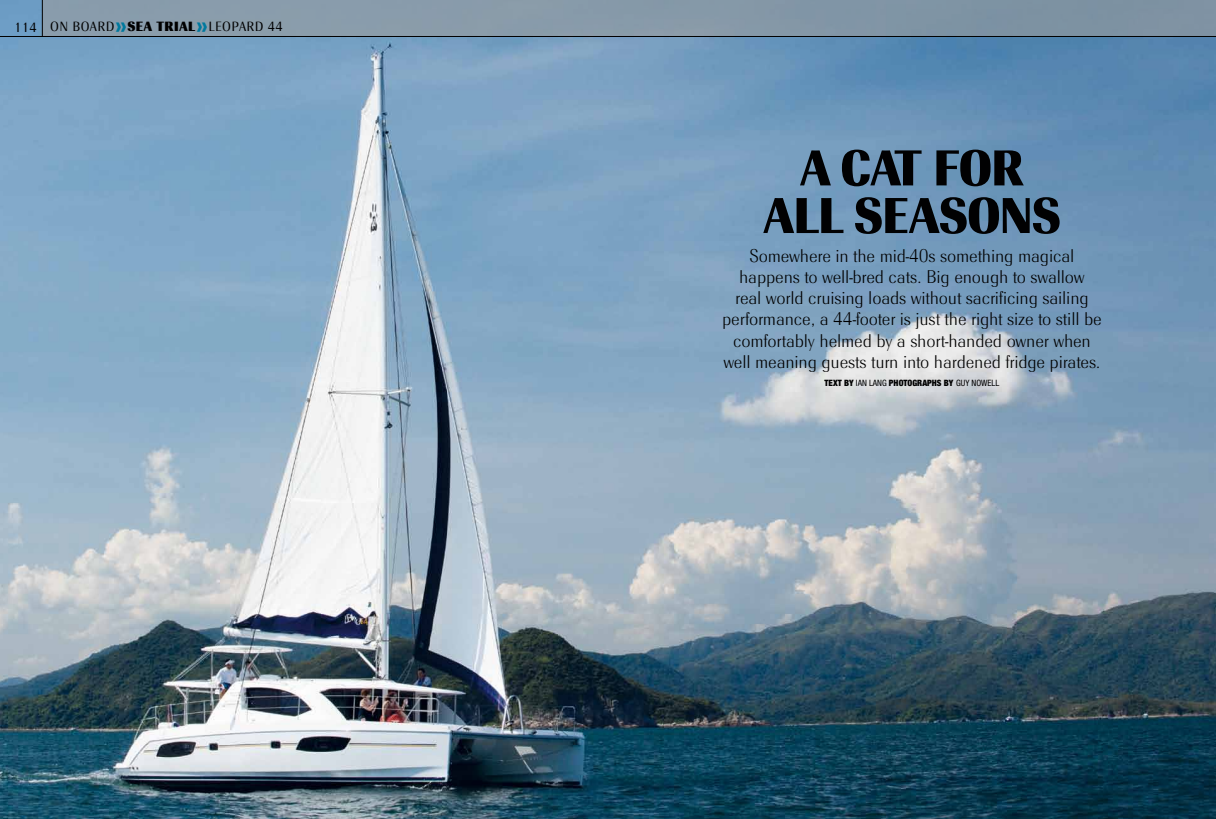
<style>
.page{position:relative;width:1216px;height:819px;background:#fff}
.page>*{position:absolute;margin:0;border:0;box-sizing:border-box;transform-origin:0 0}
.t1{font:900 52.5px/47.6px "Radiant";letter-spacing:-.025em;color:#000;text-align:center}
.t2{font:300 19.25px/21px "Radiant EF Text";letter-spacing:-.01em;color:#000;text-align:center}
.t3{font:14px "Radiant";letter-spacing:.025em;color:#000}
.t4{font:900 condensed 8.75px "Helvetica Neue";color:#000}
.s1{font-family:"Frutiger";font-weight:900;font-stretch:condensed;font-size:22.57px;color:#00799e}
.s2{font-weight:900}
.s3{font-weight:400}
</style>
<div class="page">
<img style="left:0;top:0;width:1215px;height:819px">
<div style="left:43px;top:0;width:1172px;height:37px;background:#879aa9"></div>
<hr style="left:0;top:36px;width:1215px;height:1px;background:#000">
<hr style="left:42px;top:0;width:1px;height:37px;background:#000">
<p class="t3" style="left:14px;top:20px;width:24px">114</p>
<p class="t3" style="left:50px;top:20px;width:234px">ON BOARD<span class="s1">››</span><span class="s2">SEA TRIAL</span><span class="s1">››</span>LEOPARD 44</p>
<h1 class="t1" style="left:762px;top:144px;width:297px">A CAT FOR<br>ALL SEASONS</h1>
<p class="t2" style="left:722px;top:245px;width:381px">Somewhere in the mid-40s something magical happens to well-bred cats. Big enough to swallow<br>real world cruising loads without sacrificing sailing performance, a 44-footer is just the right size to still be comfortably helmed by a short-handed owner when well meaning guests turn into hardened fridge pirates.</p>
<p class="t4" style="left:824px;top:377px;width:172px">TEXT BY <span class="s3">IAN LANG</span> PHOTOGRAPHS BY <span class="s3">GUY NOWELL</span></p>
</div>
